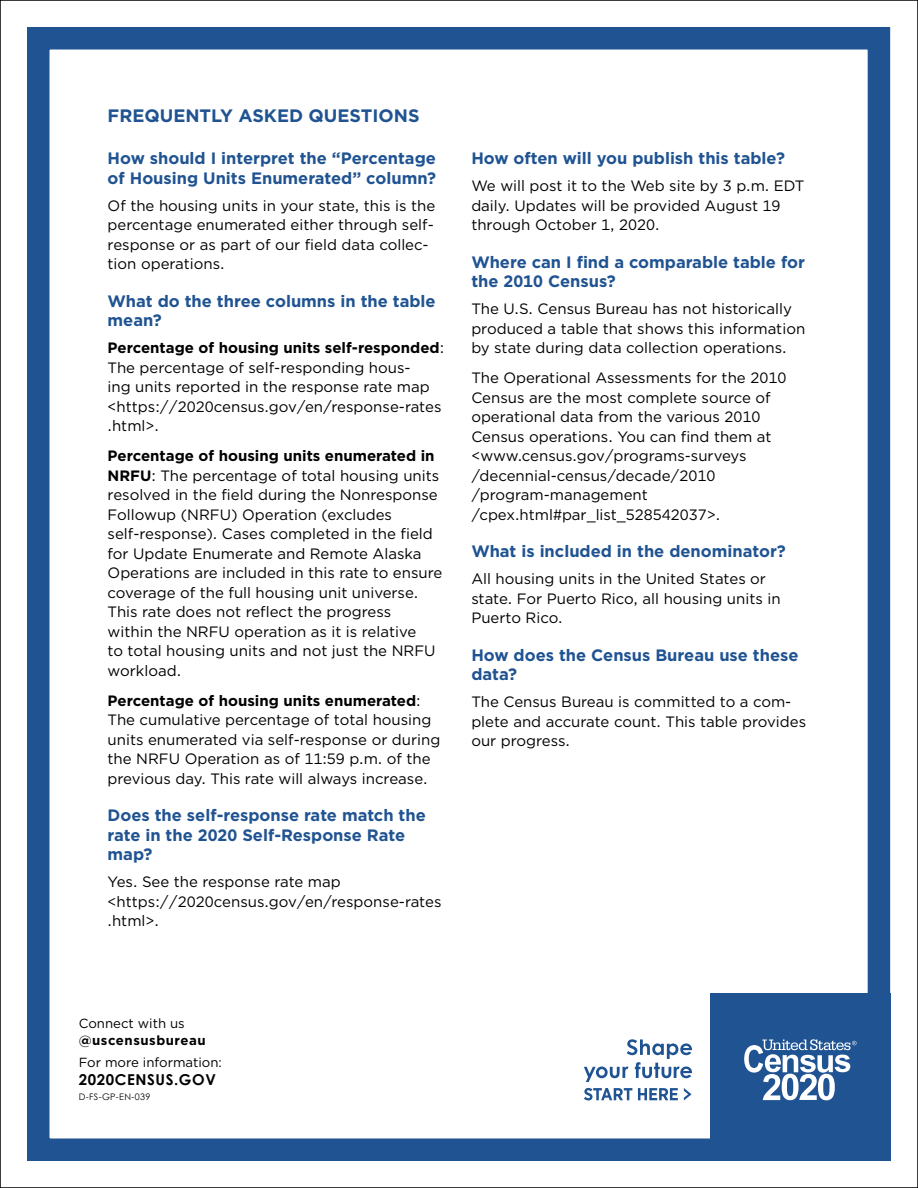
<style>
.page{position:relative;width:918px;height:1188px;background:#fff}
.page>*{position:absolute;margin:0;border:0;box-sizing:border-box;transform-origin:0 0}
.subhead1-B{font:700 18px "Gotham";color:#205392}
.subhead2-B{font:700 16.5px/19.5px "Gotham";color:#205392}
.body_text{font:15px/19.5px "Gotham";color:#000}
.t1{font:700 15px "Century Gothic";letter-spacing:.04em;color:#000}
.t2{font:13.2px "Gotham";color:#000}
.t3{font:700 13.2px "Gotham";letter-spacing:.04em;color:#000}
.t4{font:9px "Century Gothic";letter-spacing:.04em;color:#000}
.s1{font-weight:700}
</style>
<div class="page">
<div style="left:27px;top:27px;width:863px;height:1134px;border:22px solid #205392"></div>
<div style="left:710px;top:994px;width:180px;height:167px;background:#205392"></div>
<svg style="left:584px;top:1088px;width:48px;height:12px"></svg>
<svg style="left:638px;top:1088px;width:40px;height:12px"></svg>
<svg style="left:684px;top:1088px;width:8px;height:12px"></svg>
<svg style="left:584px;top:1039px;width:108px;height:43px"></svg>
<svg style="left:744px;top:1039px;width:113px;height:61px"></svg>
<p class="subhead1-B" style="left:108px;top:104px;width:314px">FREQUENTLY ASKED QUESTIONS</p>
<p class="subhead2-B" style="left:108px;top:149px;width:330px">How should I interpret the “Percentage of Housing Units Enumerated” column?</p>
<p class="body_text" style="left:108px;top:196px;width:329px">Of the housing units in your state, this is the percentage enumerated either through self&shy;response or as part of our field data collec&shy;tion operations.</p>
<p class="subhead2-B" style="left:108px;top:291px;width:330px">What do the three columns in the table mean?</p>
<p class="body_text" style="left:108px;top:338px;width:338px"><span class="s1">Percentage of housing units self-responded</span>:<br>The percentage of self-responding hous-<br>ing units reported in the response rate map &lt;https://2020census.gov/en/response-rates .html&gt;.</p>
<p class="body_text" style="left:108px;top:446px;width:336px"><span class="s1">Percentage of housing units enumerated in NRFU</span>: The percentage of total housing units resolved in the field during the Nonresponse Followup (NRFU) Operation (excludes self-response). Cases completed in the field for Update Enumerate and Remote Alaska Operations are included in this rate to ensure coverage of the full housing unit universe.<br>This rate does not reflect the progress<br>within the NRFU operation as it is relative<br>to total housing units and not just the NRFU workload.</p>
<p class="body_text" style="left:108px;top:691px;width:334px"><span class="s1">Percentage of housing units enumerated</span>:<br>The cumulative percentage of total housing units enumerated via self-response or during the NRFU Operation as of 11:59 p.m. of the previous day. This rate will always increase.</p>
<p class="subhead2-B" style="left:108px;top:806px;width:320px">Does the self-response rate match the rate in the 2020 Self-Response Rate map?</p>
<p class="body_text" style="left:108px;top:872px;width:335px">Yes. See the response rate map &lt;https://2020census.gov/en/response-rates .html&gt;.</p>
<p class="subhead2-B" style="left:471px;top:149px;width:315px">How often will you publish this table?</p>
<p class="body_text" style="left:471px;top:176px;width:335px">We will post it to the Web site by 3 p.m. EDT daily. Updates will be provided August 19 through October 1, 2020.</p>
<p class="subhead2-B" style="left:471px;top:252px;width:335px">Where can I find a comparable table for the 2010 Census?</p>
<p class="body_text" style="left:471px;top:299px;width:335px">The U.S. Census Bureau has not historically produced a table that shows this information by state during data collection operations.</p>
<p class="body_text" style="left:471px;top:368px;width:316px">The Operational Assessments for the 2010<br>Census are the most complete source of operational data from the various 2010<br>Census operations. You can find them at &lt;www.census.gov/programs-surveys /decennial-census/decade/2010 /program-management /cpex.html#par_list_528542037&gt;.</p>
<p class="subhead2-B" style="left:471px;top:542px;width:316px">What is included in the denominator?</p>
<p class="body_text" style="left:471px;top:569px;width:311px">All housing units in the United States or state. For Puerto Rico, all housing units in<br>Puerto Rico.</p>
<p class="subhead2-B" style="left:471px;top:645px;width:329px">How does the Census Bureau use these data?</p>
<p class="body_text" style="left:471px;top:692px;width:336px">The Census Bureau is committed to a com&shy;plete and accurate count. This table provides our progress.</p>
<p class="t2" style="left:79px;top:1015px;width:108px">Connect with us</p>
<p class="t3" style="left:79px;top:1032px;width:128px">@uscensusbureau</p>
<p class="t2" style="left:79px;top:1054px;width:145px">For more information:</p>
<p class="t1" style="left:79px;top:1068px;width:139px">2020CENSUS.GOV</p>
<p class="t4" style="left:79px;top:1091px;width:73px">D-FS-GP-EN-039</p>
</div>
